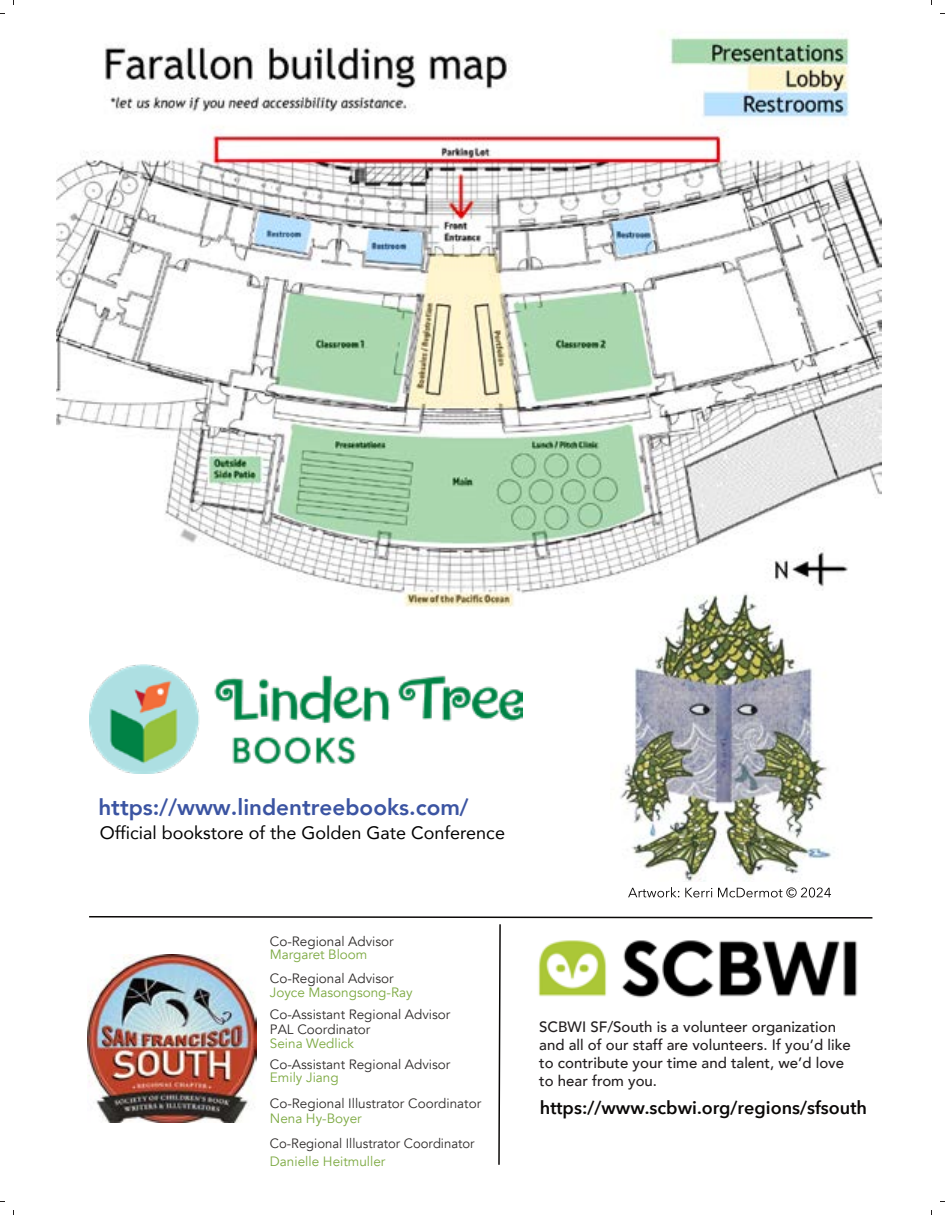
<style>
.page{position:relative;width:945px;height:1215px;background:#fff}
.page>*{position:absolute;margin:0;border:0;box-sizing:border-box;transform-origin:0 0}
.t1{font:800 22.5px "Avenir";color:#3b54a2}
.t2{font:18px "Avenir";color:#000}
.t3{font:600 18px "Avenir Next";color:#0a0807}
.t4{font:500 15px/18px "Avenir";color:#231f20}
.t5{font:13.5px/15px "Avenir";color:#2f2c2b}
.t6{font:13.5px "Avenir";color:#7ca941}
</style>
<div class="page">
<img style="left:57px;top:32px;width:825px;height:575px">
<img style="left:611px;top:592px;width:231px;height:290px">
<svg style="left:628px;top:887px;width:203px;height:11px"></svg>
<svg style="left:88px;top:916px;width:785px;height:249px"></svg>
<img style="left:529px;top:928px;width:337px;height:80px">
<img style="left:89px;top:664px;width:434px;height:110px">
<h1 class="t1" style="left:98px;top:790px;width:372px">https://www.lindentreebooks.com/</h1>
<h2 class="t2" style="left:100px;top:819px;width:407px">Official bookstore of the Golden Gate Conference</h2>
<p class="t5" style="left:270px;top:934px;width:125px">Co-Regional Advisor</p>
<p class="t6" style="left:270px;top:946px;width:99px">Margaret Bloom</p>
<p class="t5" style="left:270px;top:971px;width:125px">Co-Regional Advisor</p>
<p class="t6" style="left:270px;top:984px;width:144px">Joyce Masongsong-Ray</p>
<p class="t5" style="left:270px;top:1008px;width:182px">Co-Assistant Regional Advisor<br>PAL Coordinator</p>
<p class="t6" style="left:270px;top:1035px;width:86px">Seina Wedlick</p>
<p class="t5" style="left:270px;top:1057px;width:182px">Co-Assistant Regional Advisor</p>
<p class="t6" style="left:270px;top:1069px;width:70px">Emily Jiang</p>
<p class="t5" style="left:270px;top:1097px;width:213px">Co-Regional Illustrator Coordinator</p>
<p class="t6" style="left:270px;top:1111px;width:93px">Nena Hy-Boyer</p>
<p class="t5" style="left:270px;top:1136px;width:206px">Co-Regional Illustrator Coordinator</p>
<p class="t6" style="left:270px;top:1153px;width:117px">Danielle Heitmuller</p>
<p class="t4" style="left:539px;top:1017px;width:313px">SCBWI SF/South is a volunteer organization and all of our staff are volunteers. If you’d like to contribute your time and talent, we’d love to hear from you.</p>
<h2 class="t3" style="left:540px;top:1092px;width:329px">https://www.scbwi.org/regions/sfsouth</h2>
</div>
